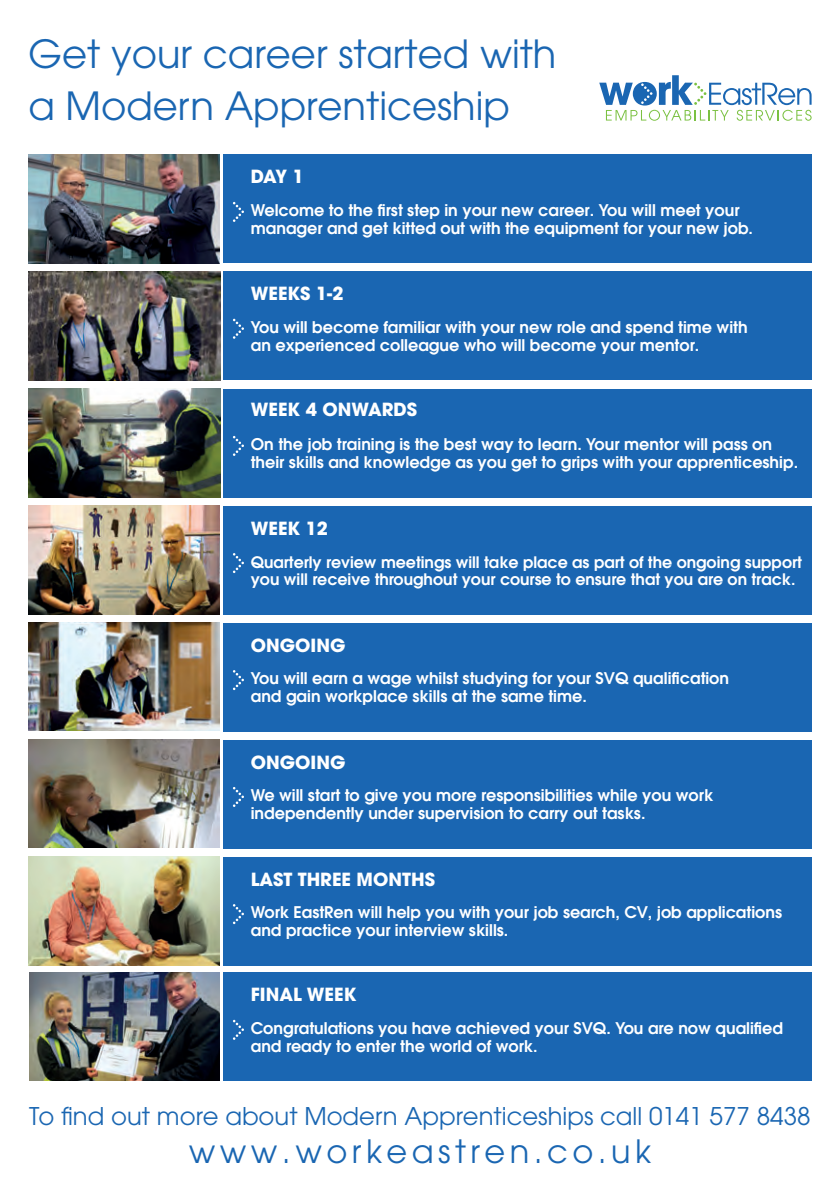
<style>
.page{position:relative;width:840px;height:1191px;background:#fff}
.page>*{position:absolute;margin:0;border:0;box-sizing:border-box;transform-origin:0 0}
.t1{font:38.6px/52px "Avant Garde LT";color:#1a66b2}
.t2{font:32px "Avant Garde LT";letter-spacing:.14em;color:#1a66b2}
.t3{font:24.2px "Avant Garde LT";color:#1a66b2}
.t4{font:700 18px "Avant Garde LT";color:#fff}
.t5{font:600 16px/18px "Avant Garde LT";color:#fff}
.t6{font:600 15.8px/17.8px "Avant Garde LT";color:#fff}
</style>
<div class="page">
<svg style="left:599px;top:75px;width:212px;height:46px"></svg>
<img style="left:28px;top:271px;width:192px;height:109px">
<div style="left:223px;top:271px;width:588px;height:109px;background:#1a66b2"></div>
<svg style="left:233px;top:319px;width:11px;height:20px"></svg>
<img style="left:28px;top:389px;width:192px;height:108px">
<div style="left:223px;top:389px;width:588px;height:108px;background:#1a66b2"></div>
<svg style="left:233px;top:436px;width:11px;height:20px"></svg>
<img style="left:29px;top:506px;width:191px;height:108px">
<div style="left:223px;top:506px;width:588px;height:108px;background:#1a66b2"></div>
<svg style="left:233px;top:553px;width:11px;height:20px"></svg>
<img style="left:29px;top:739px;width:190px;height:108px">
<div style="left:223px;top:740px;width:588px;height:108px;background:#1a66b2"></div>
<svg style="left:233px;top:787px;width:11px;height:20px"></svg>
<img style="left:29px;top:623px;width:190px;height:108px">
<div style="left:223px;top:623px;width:588px;height:108px;background:#1a66b2"></div>
<svg style="left:233px;top:670px;width:11px;height:20px"></svg>
<img style="left:29px;top:972px;width:190px;height:108px">
<div style="left:223px;top:972px;width:588px;height:108px;background:#1a66b2"></div>
<svg style="left:233px;top:1019px;width:11px;height:20px"></svg>
<div style="left:223px;top:857px;width:588px;height:108px;background:#1a66b2"></div>
<svg style="left:233px;top:904px;width:11px;height:20px"></svg>
<img style="left:29px;top:857px;width:191px;height:108px">
<img style="left:28px;top:155px;width:192px;height:108px">
<div style="left:223px;top:155px;width:588px;height:108px;background:#1a66b2"></div>
<svg style="left:233px;top:202px;width:11px;height:20px"></svg>
<h1 class="t1" style="left:28px;top:28px;width:529px">Get your career started with a Modern Apprenticeship</h1>
<p class="t4" style="left:251px;top:164px;width:54px">DAY 1</p>
<p class="t5" style="left:251px;top:200px;width:503px">Welcome to the first step in your new career. You will meet your manager and get kitted out with the equipment for your new job.</p>
<p class="t4" style="left:251px;top:282px;width:94px">WEEKS 1-2</p>
<p class="t5" style="left:251px;top:317px;width:498px">You will become familiar with your new role and spend time with an experienced colleague who will become your mentor.</p>
<p class="t4" style="left:251px;top:398px;width:168px">WEEK 4 ONWARDS</p>
<p class="t5" style="left:251px;top:434px;width:548px">On the job training is the best way to learn. Your mentor will pass on their skills and knowledge as you get to grips with your apprenticeship.</p>
<p class="t4" style="left:251px;top:516px;width:79px">WEEK 12</p>
<p class="t6" style="left:251px;top:552px;width:552px">Quarterly review meetings will take place as part of the ongoing support you will receive throughout your course to ensure that you are on track.</p>
<p class="t4" style="left:251px;top:633px;width:96px">ONGOING</p>
<p class="t5" style="left:251px;top:668px;width:479px">You will earn a wage whilst studying for your SVQ qualification and gain workplace skills at the same time.</p>
<p class="t4" style="left:251px;top:750px;width:96px">ONGOING</p>
<p class="t5" style="left:251px;top:785px;width:463px">We will start to give you more responsibilities while you work independently under supervision to carry out tasks.</p>
<p class="t4" style="left:251px;top:867px;width:186px">LAST THREE MONTHS</p>
<p class="t5" style="left:251px;top:902px;width:532px">Work EastRen will help you with your job search, CV, job applications and practice your interview skills.</p>
<p class="t4" style="left:251px;top:983px;width:107px">FINAL WEEK</p>
<p class="t5" style="left:251px;top:1018px;width:533px">Congratulations you have achieved your SVQ. You are now qualified and ready to enter the world of work.</p>
<h3 class="t3" style="left:29px;top:1102px;width:782px">To find out more about Modern Apprenticeships call 0141 577 8438</h3>
<h2 class="t2" style="left:188px;top:1132px;width:464px">www.workeastren.co.uk</h2>
</div>
